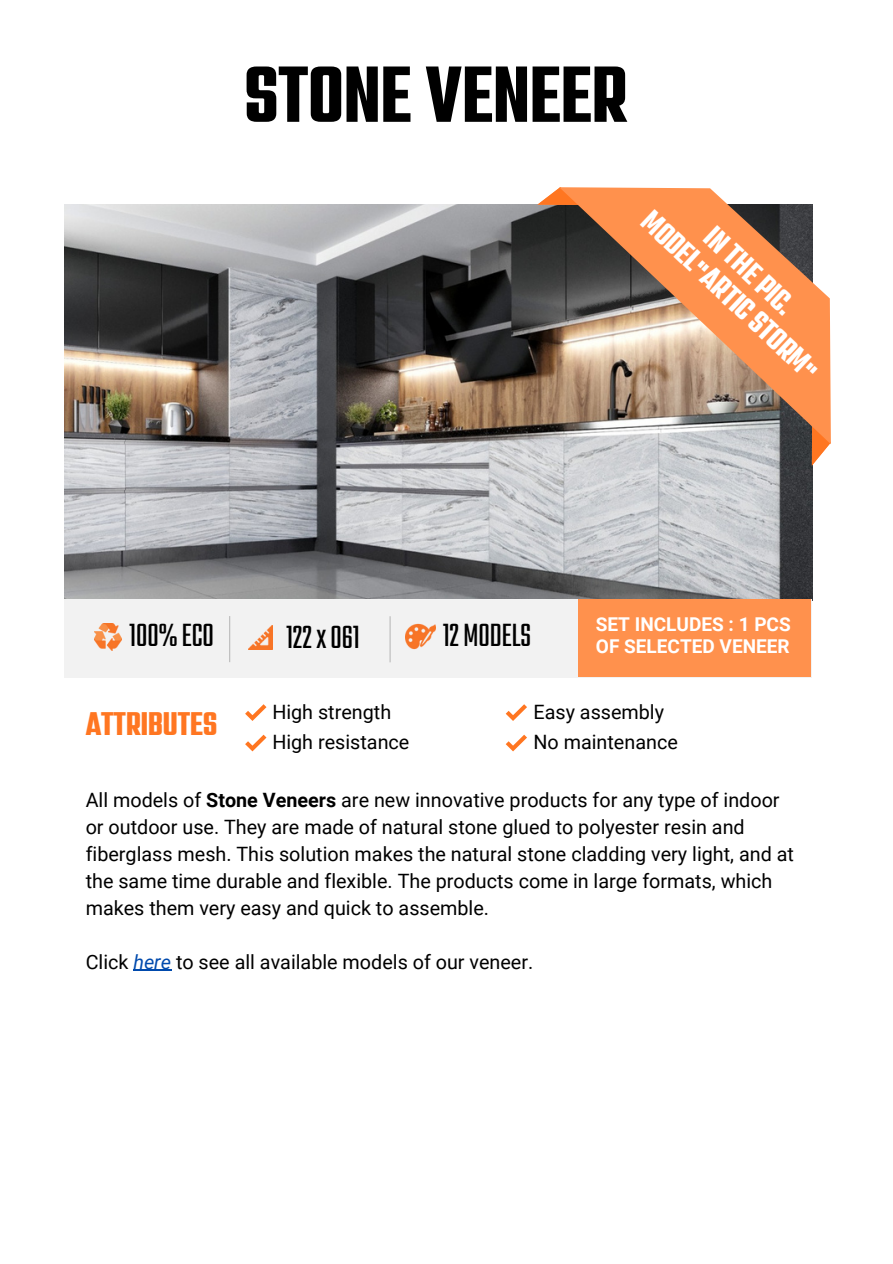
<style>
.page{position:relative;width:893px;height:1264px;background:#fff}
.page>*{position:absolute;margin:0;border:0;box-sizing:border-box;transform-origin:0 0}
.t1{font:69px "Kief Tek Bold Tall";color:#000}
.t2{font:28.65px "Kief Tek Bold Tall";color:#ff7621}
.t3{font:28.5px "Kief Tek Medium Tall";color:#000}
.t4{font:27px/31.5px "Kief Tek Bold Tall";color:#fff;text-align:center}
.t5{font:19.8px/27px "Roboto";color:#000}
.t6{font:700 19.05px/22.5px "Roboto";color:#fff}
.s1{font-weight:700}
.s2{font-style:italic;color:#004aad}
</style>
<div class="page">
<img style="left:64px;top:204px;width:748px;height:395px">
<svg style="left:811px;top:444px;width:19px;height:21px"></svg>
<svg style="left:537px;top:188px;width:22px;height:17px"></svg>
<svg style="left:559px;top:187px;width:271px;height:257px;background:#c3906f"></svg>
<div style="left:64px;top:599px;width:748px;height:78px;background:#f2f2f2"></div>
<div style="left:578px;top:599px;width:233px;height:77px;background:#ff914d"></div>
<svg style="left:245px;top:704px;width:21px;height:17px"></svg>
<svg style="left:245px;top:734px;width:21px;height:17px"></svg>
<svg style="left:505px;top:704px;width:22px;height:17px"></svg>
<svg style="left:505px;top:734px;width:22px;height:17px"></svg>
<hr style="left:229px;top:616px;width:1px;height:46px;background:#bbb">
<hr style="left:389px;top:616px;width:1px;height:46px;background:#bbb">
<img style="left:249px;top:625px;width:23px;height:24px">
<img style="left:405px;top:623px;width:30px;height:27px">
<img style="left:95px;top:624px;width:26px;height:27px">
<svg style="left:133px;top:969px;width:38px;height:1px"></svg>
<h1 class="t1" style="left:244px;top:70px;width:384px">STONE VENEER</h1>
<h3 class="t4" style="left:675px;top:185px;width:231px;rotate:43deg">IN THE PIC.<br>MODEL"ARTIC STORM"</h3>
<h3 class="t3" style="left:129px;top:624px;width:86px">100%ECO</h3>
<h3 class="t3" style="left:286px;top:626px;width:75px">122x061</h3>
<h3 class="t3" style="left:443px;top:624px;width:90px">12 MODELS</h3>
<p class="t6" style="left:596px;top:613px;width:196px">SET INCLUDES : 1 PCS<br>OF SELECTED VENEER</p>
<h2 class="t2" style="left:86px;top:713px;width:133px">ATTRIBUTES</h2>
<p class="t5" style="left:272px;top:697px;width:138px;line-height:30px">High strength<br>High resistance</p>
<p class="t5" style="left:533px;top:697px;width:146px;line-height:30px">Easy assembly<br>No maintenance</p>
<p class="t5" style="left:86px;top:786px;width:709px">All models of <span class="s1">Stone Veneers</span> are new innovative products for any type of indoor or outdoor use. They are made of natural stone glued to polyester resin and fiberglass mesh. This solution makes the natural stone cladding very light, and at the same time durable and flexible. The products come in large formats, which makes them very easy and quick to assemble.</p>
<p class="t5" style="left:86px;top:948px;width:449px">Click <span class="s2">here</span> to see all available models of our veneer.</p>
</div>
